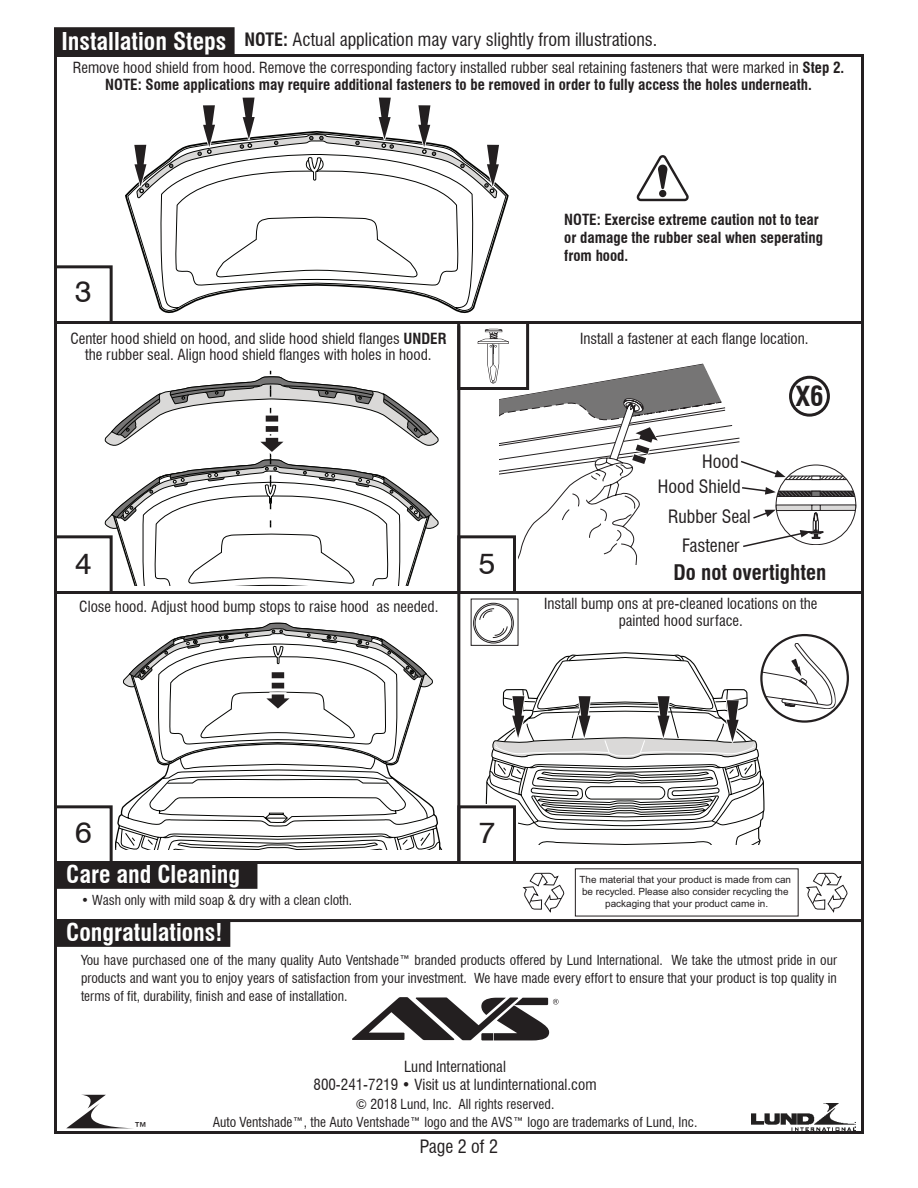
<style>
.page{position:relative;width:918px;height:1188px;background:#fff}
.page>*{position:absolute;margin:0;border:0;box-sizing:border-box;transform-origin:0 0}
.t1{font:30px "Swiss 721 BT";color:#231f20}
.t2{font:700 condensed 27px "Swiss 721 BT";color:#231f20}
.t3{font:700 condensed 24px "Swiss 721 BT";color:#fff}
.Body_Text{font:700 condensed 21px "Swiss 721 BT";color:#231f20}
.Body_Text-2{font:condensed 18px "Swiss 721 BT";color:#231f20}
.Body_Text-3{font:condensed 15px/16.5px "Swiss 721 BT";color:#231f20;text-align:center}
.Body_Text-4{font:700 condensed 15px/18px "Swiss 721 BT";color:#231f20}
.Body_Text-5{font:condensed 13.5px/18px "Swiss 721 BT";color:#231f20;text-align:center}
.t4{font:9.9px/12px "Arial";color:#231f20;text-align:center}
.s1{font-weight:700}
</style>
<div class="page">
<div style="left:55px;top:28px;width:179px;height:26px;background:#231f20"></div>
<div style="left:54px;top:27px;width:181px;height:28px;border:2px solid #231f20"></div>
<hr style="left:54px;top:591px;width:810px;height:3px;background:#231f20">
<hr style="left:54px;top:321px;width:810px;height:3px;background:#231f20">
<hr style="left:457px;top:326px;width:3px;height:537px;background:#231f20">
<div style="left:457px;top:321px;width:72px;height:69px;border:3px solid #231f20"></div>
<svg style="left:352px;top:997px;width:207px;height:43px"></svg>
<svg style="left:67px;top:1095px;width:59px;height:33px"></svg>
<img style="left:751px;top:1104px;width:104px;height:26px">
<hr style="left:54px;top:861px;width:810px;height:3px;background:#231f20">
<hr style="left:54px;top:919px;width:810px;height:3px;background:#231f20">
<div style="left:55px;top:862px;width:202px;height:26px;background:#231f20"></div>
<div style="left:54px;top:861px;width:203px;height:28px;border:2px solid #231f20"></div>
<div style="left:55px;top:920px;width:175px;height:26px;background:#231f20"></div>
<div style="left:54px;top:920px;width:176px;height:27px;border:2px solid #231f20"></div>
<div style="left:473px;top:603px;width:41px;height:40px;border:1px solid #231f20;border-radius:50%"></div>
<div style="left:475px;top:604px;width:37px;height:38px;border:1px solid #231f20;border-radius:50%"></div>
<svg style="left:127px;top:186px;width:379px;height:125px"></svg>
<svg style="left:105px;top:371px;width:334px;height:214px"></svg>
<svg style="left:115px;top:623px;width:327px;height:226px"></svg>
<svg style="left:477px;top:328px;width:379px;height:236px"></svg>
<svg style="left:759px;top:633px;width:91px;height:91px"></svg>
<svg style="left:479px;top:608px;width:357px;height:237px"></svg>
<svg style="left:133px;top:97px;width:367px;height:189px"></svg>
<svg style="left:637px;top:155px;width:52px;height:46px"></svg>
<svg style="left:523px;top:872px;width:41px;height:41px"></svg>
<svg style="left:806px;top:872px;width:41px;height:41px"></svg>
<div style="left:54px;top:265px;width:59px;height:59px;border:3px solid #231f20"></div>
<div style="left:464px;top:533px;width:54px;height:56px;background:#fff"></div>
<div style="left:457px;top:535px;width:59px;height:59px;border:3px solid #231f20"></div>
<div style="left:61px;top:533px;width:54px;height:56px;background:#fff"></div>
<div style="left:54px;top:535px;width:59px;height:59px;border:3px solid #231f20"></div>
<div style="left:54px;top:805px;width:59px;height:59px;border:3px solid #231f20"></div>
<div style="left:464px;top:804px;width:54px;height:55px;background:#fff"></div>
<div style="left:457px;top:805px;width:59px;height:59px;border:3px solid #231f20"></div>
<p class="t3" style="left:62px;top:27px;width:166px">Installation Steps</p>
<p class="Body_Text-2" style="left:244px;top:29px;width:415px"><span class="s1">NOTE:</span> Actual application may vary slightly from illustrations.</p>
<p class="Body_Text-3" style="left:73px;top:60px;width:773px">Remove hood shield from hood. Remove the corresponding factory installed rubber seal retaining fasteners that were marked in <span class="s1">Step 2.</span></p>
<p class="Body_Text-4" style="left:105px;top:75px;width:708px">NOTE: Some applications may require additional fasteners to be removed in order to fully access the holes underneath.</p>
<p class="t1" style="left:75px;top:273px;width:18px">3</p>
<p class="Body_Text-4" style="left:564px;top:210px;width:260px">NOTE: Exercise extreme caution not to tear or damage the rubber seal when seperating from hood.</p>
<p class="Body_Text-3" style="left:70px;top:330px;width:377px">Center hood shield on hood, and slide hood shield flanges <span class="s1">UNDER </span>the rubber seal. Align hood shield flanges with holes in hood.</p>
<p class="Body_Text-3" style="left:580px;top:330px;width:230px">Install a fastener at each flange location.</p>
<p class="t1" style="left:75px;top:545px;width:18px">4</p>
<p class="t1" style="left:479px;top:545px;width:18px">5</p>
<p class="Body_Text-3" style="left:79px;top:599px;width:361px">Close hood. Adjust hood bump stops to raise hood as needed.</p>
<p class="Body_Text-2" style="left:702px;top:451px;width:38px">Hood</p>
<p class="Body_Text-2" style="left:658px;top:476px;width:84px">Hood Shield</p>
<p class="Body_Text-2" style="left:668px;top:506px;width:84px">Rubber Seal</p>
<p class="Body_Text-2" style="left:682px;top:535px;width:59px">Fastener</p>
<p class="t2" style="left:795px;top:380px;width:30px">X6</p>
<p class="Body_Text" style="left:674px;top:560px;width:154px">Do not overtighten</p>
<p class="Body_Text-3" style="left:544px;top:595px;width:275px">Install bump ons at pre-cleaned locations on the painted hood surface.</p>
<p class="t1" style="left:75px;top:814px;width:18px">6</p>
<p class="t1" style="left:479px;top:814px;width:18px">7</p>
<p class="t3" style="left:66px;top:860px;width:176px">Care and Cleaning</p>
<p class="Body_Text-5" style="left:81px;top:891px;width:273px">• Wash only with mild soap &amp; dry with a clean cloth.</p>
<p class="t3" style="left:66px;top:918px;width:158px">Congratulations!</p>
<p class="Body_Text-5" style="left:81px;top:951px;width:758px;text-align:justify">You have purchased one of the many quality Auto Ventshade™ branded products offered by Lund International. We take the utmost pride in our products and want you to enjoy years of satisfaction from your investment. We have made every effort to ensure that your product is top quality in terms of fit, durability, finish and ease of installation.</p>
<p class="t4" style="left:580px;top:873px;width:213px">The material that your product is made from can be recycled. Please also consider recycling the packaging that your product came in.</p>
<p class="Body_Text-2" style="left:133px;top:1117px;width:16px">™</p>
<p class="Body_Text-3" style="left:314px;top:1057px;width:285px;line-height:18px">Lund International<br>800-241-7219 • Visit us at lundinternational.com</p>
<p class="Body_Text-5" style="left:213px;top:1096px;width:486px">© 2018 Lund, Inc. All rights reserved.<br>Auto Ventshade™, the Auto Ventshade™ logo and the AVS™ logo are trademarks of Lund, Inc.</p>
<p class="Body_Text-2" style="left:420px;top:1136px;width:80px">Page 2 of 2</p>
</div>
